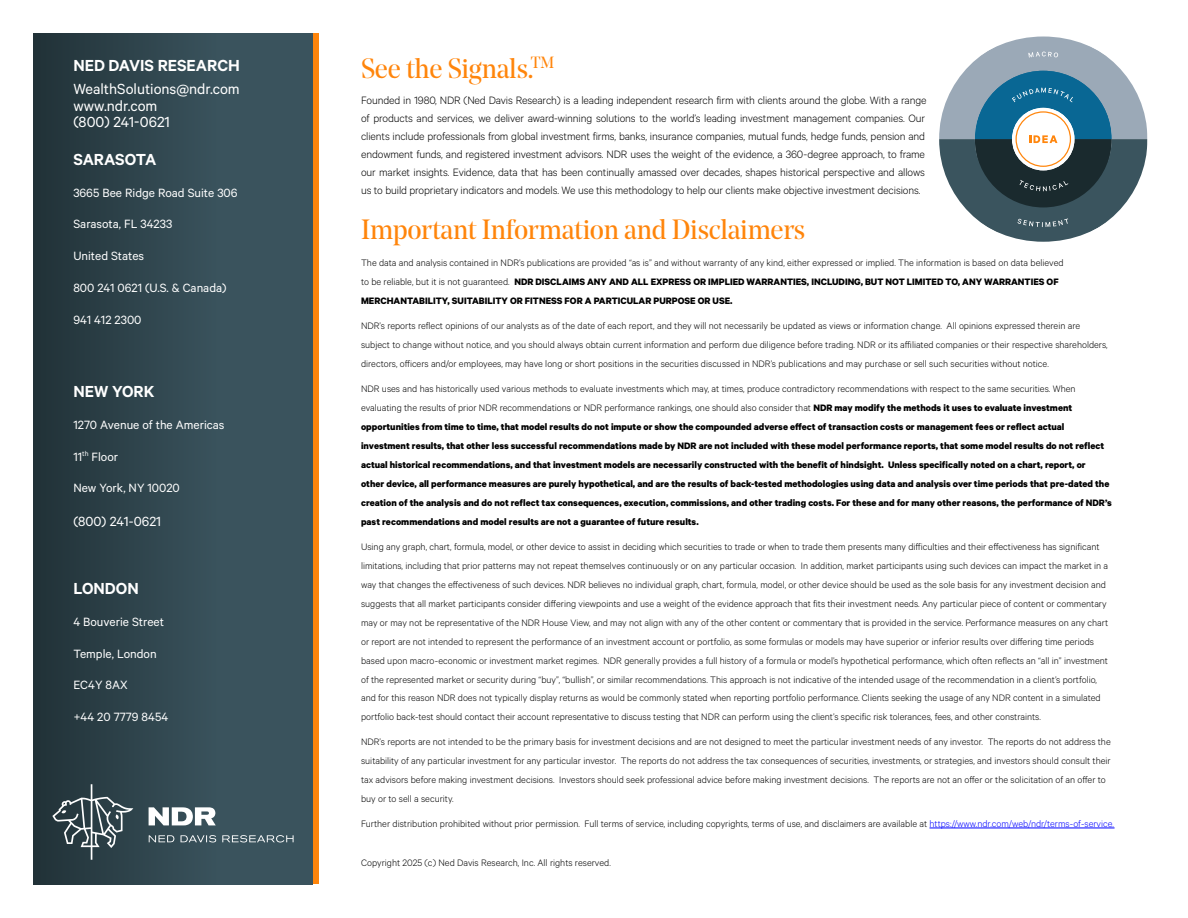
<style>
.page{position:relative;width:1188px;height:918px;background:#fff}
.page>*{position:absolute;margin:0;border:0;box-sizing:border-box;transform-origin:0 0}
.t1{font:27.75px "Noe Display";letter-spacing:-.01em;color:#ff850b}
.t2{font:600 18px "Calibre";color:#fff}
.t3{font:16.5px/16.5px "Calibre";color:#fff}
.t4{font:15px "Calibre";color:#fff}
.t5{font:13.5px "Calibre";color:#fff}
.t6{font:300 12px/18px "Calibre";letter-spacing:-.01em;color:#000}
.t7{font:300 10.5px/19px "Calibre";color:#000}
.t8{font:700 10.5px/19px "Calibre";color:#000}
.s1{font-weight:700}
.s2{font-weight:300}
.s3{color:#00f}
</style>
<div class="page">
<div style="left:312px;top:34px;width:7px;height:850px;background:#ff850b"></div>
<div style="left:34px;top:34px;width:278px;height:850px;background:linear-gradient(to right,#24353b,#405a65)"></div>
<svg style="left:52px;top:784px;width:81px;height:76px"></svg>
<svg style="left:149px;top:835px;width:145px;height:7px"></svg>
<svg style="left:149px;top:807px;width:67px;height:18px"></svg>
<hr style="left:930px;top:828px;width:185px;height:1px;background:#00f">
<svg style="left:939px;top:37px;width:208px;height:204px"></svg>
<h2 class="t2" style="left:73px;top:55px;width:168px">NED DAVIS RESEARCH</h2>
<h3 class="t3" style="left:73px;top:80px;width:168px">WealthSolutions@ndr.com www.ndr.com<br>(800) 241-0621</h3>
<h2 class="t2" style="left:73px;top:149px;width:84px">SARASOTA</h2>
<p class="t5" style="left:73px;top:185px;width:166px">3665 Bee Ridge Road Suite 306</p>
<p class="t5" style="left:73px;top:216px;width:101px">Sarasota, FL 34233</p>
<p class="t5" style="left:73px;top:248px;width:72px">United States</p>
<p class="t5" style="left:73px;top:280px;width:155px">800 241 0621 (U.S. &amp; Canada)</p>
<p class="t5" style="left:73px;top:311px;width:70px">941 412 2300</p>
<h2 class="t2" style="left:73px;top:381px;width:82px">NEW YORK</h2>
<p class="t5" style="left:73px;top:417px;width:153px">1270 Avenue of the Americas</p>
<p class="t5" style="left:73px;top:448px;width:46px">11<sup>th</sup> Floor</p>
<p class="t5" style="left:73px;top:480px;width:108px">New York, NY 10020</p>
<h3 class="t4" style="left:73px;top:512px;width:89px">(800) 241-0621</h3>
<h2 class="t2" style="left:73px;top:578px;width:67px">LONDON</h2>
<p class="t5" style="left:73px;top:614px;width:92px">4 Bouverie Street</p>
<p class="t5" style="left:73px;top:646px;width:85px">Temple, London</p>
<p class="t5" style="left:73px;top:677px;width:56px">EC4Y 8AX</p>
<p class="t5" style="left:73px;top:709px;width:97px">+44 20 7779 8454</p>
<h1 class="t1" style="left:361px;top:50px;width:195px">See the Signals.<sup>TM</sup></h1>
<p class="t6" style="left:361px;top:90px;width:567px">Founded in 1980, NDR (Ned Davis Research) is a leading independent research firm with clients around the globe. With a range of products and services, we deliver award-winning solutions to the world’s leading investment management companies. Our clients include professionals from global investment firms, banks, insurance companies, mutual funds, hedge funds, pension and endowment funds, and registered investment advisors. NDR uses the weight of the evidence, a 360-degree approach, to frame our market insights. Evidence, data that has been continually amassed over decades, shapes historical perspective and allows us to build proprietary indicators and models. We use this methodology to help our clients make objective investment decisions.</p>
<h1 class="t1" style="left:361px;top:211px;width:446px">Important Information and Disclaimers</h1>
<p class="t7" style="left:361px;top:253px;width:704px">The data and analysis contained in NDR’s publications are provided “as is” and without warranty of any kind, either expressed or implied. The information is based on data believed to be reliable, but it is not guaranteed. <span class="s1">NDR DISCLAIMS ANY AND ALL EXPRESS OR IMPLIED WARRANTIES, INCLUDING, BUT NOT LIMITED TO, ANY WARRANTIES OF<br>MERCHANTABILITY, SUITABILITY OR FITNESS FOR A PARTICULAR PURPOSE OR USE.</span></p>
<p class="t7" style="left:361px;top:316px;width:748px">NDR’s reports reflect opinions of our analysts as of the date of each report, and they will not necessarily be updated as views or information change. All opinions expressed therein are subject to change without notice, and you should always obtain current information and perform due diligence before trading. NDR or its affiliated companies or their respective shareholders, directors, officers and/or employees, may have long or short positions in the securities discussed in NDR’s publications and may purchase or sell such securities without notice.</p>
<p class="t8" style="left:361px;top:379px;width:752px"><span class="s2">NDR uses and has historically used various methods to evaluate investments which may, at times, produce contradictory recommendations with respect to the same securities. When evaluating the results of prior NDR recommendations or NDR performance rankings, one should also consider that</span> NDR may modify the methods it uses to evaluate investment opportunities from time to time, that model results do not impute or show the compounded adverse effect of transaction costs or management fees or reflect actual investment results, that other less successful recommendations made by NDR are not included with these model performance reports, that some model results do not reflect actual historical recommendations, and that investment models are necessarily constructed with the benefit of hindsight. Unless specifically noted on a chart, report, or<br>other device, all performance measures are purely hypothetical, and are the results of back-tested methodologies using data and analysis over time periods that pre-dated the creation of the analysis and do not reflect tax consequences, execution, commissions, and other trading costs. For these and for many other reasons, the performance of NDR’s past recommendations and model results are not a guarantee of future results.</p>
<p class="t7" style="left:361px;top:536px;width:749px">Using any graph, chart, formula, model, or other device to assist in deciding which securities to trade or when to trade them presents many difficulties and their effectiveness has significant limitations, including that prior patterns may not repeat themselves continuously or on any particular occasion. In addition, market participants using such devices can impact the market in a way that changes the effectiveness of such devices. NDR believes no individual graph, chart, formula, model, or other device should be used as the sole basis for any investment decision and suggests that all market participants consider differing viewpoints and use a weight of the evidence approach that fits their investment needs. Any particular piece of content or commentary may or may not be representative of the NDR House View, and may not align with any of the other content or commentary that is provided in the service. Performance measures on any chart or report are not intended to represent the performance of an investment account or portfolio, as some formulas or models may have superior or inferior results over differing time periods based upon macro-economic or investment market regimes. NDR generally provides a full history of a formula or model’s hypothetical performance, which often reflects an “all in” investment of the represented market or security during “buy”, “bullish”, or similar recommendations. This approach is not indicative of the intended usage of the recommendation in a client’s portfolio, and for this reason NDR does not typically display returns as would be commonly stated when reporting portfolio performance. Clients seeking the usage of any NDR content in a simulated portfolio back-test should contact their account representative to discuss testing that NDR can perform using the client’s specific risk tolerances, fees, and other constraints.</p>
<p class="t7" style="left:361px;top:732px;width:751px">NDR’s reports are not intended to be the primary basis for investment decisions and are not designed to meet the particular investment needs of any investor. The reports do not address the suitability of any particular investment for any particular investor. The reports do not address the tax consequences of securities, investments, or strategies, and investors should consult their tax advisors before making investment decisions. Investors should seek professional advice before making investment decisions. The reports are not an offer or the solicitation of an offer to buy or to sell a security.</p>
<p class="t7" style="left:361px;top:814px;width:754px">Further distribution prohibited without prior permission. Full terms of service, including copyrights, terms of use, and disclaimers are available at <span class="s3">https://www.ndr.com/web/ndr/terms-of-service.</span></p>
<p class="t7" style="left:361px;top:853px;width:251px">Copyright 2025 (c) Ned Davis Research, Inc. All rights reserved.</p>
</div>
